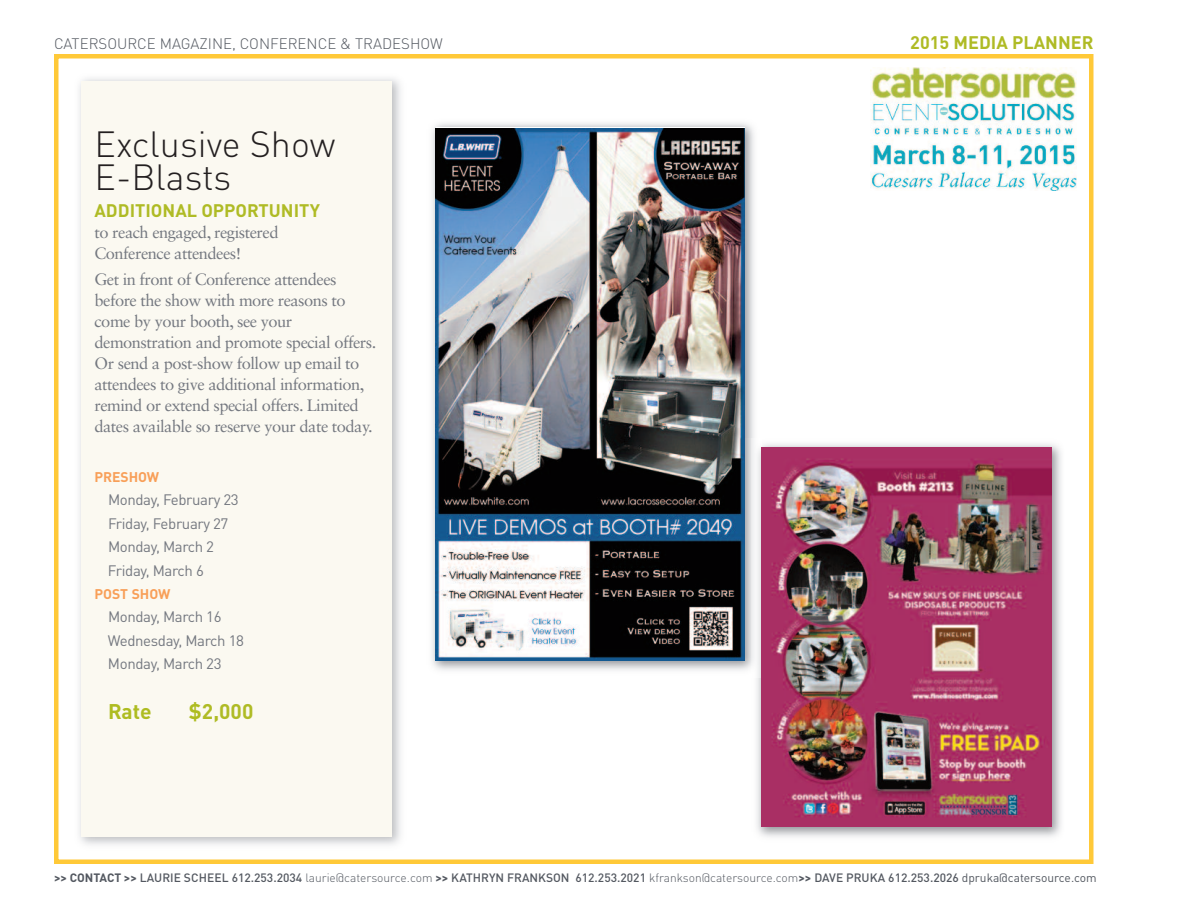
<style>
.page{position:relative;width:1188px;height:918px;background:#fff}
.page>*{position:absolute;margin:0;border:0;box-sizing:border-box;transform-origin:0 0}
.t1{font:300 36px/33px "DINOT";color:#231f20}
.t2{font:700 21px "DINOT";color:#afbb25}
.t3{font:700 21px "DINOT";color:#aebc21}
.t4{font:700 18px "DINOT";color:#afbb25}
.t5{font:16.5px/21px "Sabon LT Std";letter-spacing:-.03em;color:#747880}
.t6{font:15px/23.4px "DINOT";letter-spacing:-.025em;color:#747880}
.t7{font:300 15px "DINOT";color:#535860}
.t8{font:700 13.8px "DINOT";letter-spacing:-.005em;color:#f89f58}
.t9{font:500 12px "DINOT";color:#535860}
.s1{color:#aebc21}
.s2{font-weight:700}
.s3{font-weight:300}
.s4{font-weight:400}
</style>
<div class="page">
<div style="left:54px;top:54px;width:1040px;height:810px;border:4px solid #ffc938"></div>
<div style="left:81px;top:81px;width:311px;height:756px;background:#fbf9f1"></div>
<img style="left:431px;top:123px;width:323px;height:316px">
<img style="left:431px;top:439px;width:321px;height:232px">
<img style="left:436px;top:128px;width:308px;height:532px">
<img style="left:752px;top:439px;width:309px;height:398px">
<img style="left:761px;top:448px;width:291px;height:379px">
<img style="left:870px;top:68px;width:206px;height:123px">
<p class="t7" style="left:54px;top:38px;width:390px">CATERSOURCE MAGAZINE, CONFERENCE &amp; TRADESHOW</p>
<p class="t4" style="left:910px;top:36px;width:185px">2015 MEDIA PLANNER</p>
<h1 class="t1" style="left:94px;top:132px;width:242px">Exclusive Show<br>E-Blasts</h1>
<p class="t4" style="left:94px;top:204px;width:227px">ADDITIONAL OPPORTUNITY</p>
<p class="t5" style="left:94px;top:223px;width:186px">to reach engaged, registered<br>Conference attendees!</p>
<p class="t5" style="left:94px;top:270px;width:283px">Get in front of Conference attendees before the show with more reasons to come by your booth, see your demonstration and promote special offers.<br>Or send a post-show follow up email to attendees to give additional information, remind or extend special offers. Limited dates available so reserve your date today.</p>
<p class="t8" style="left:95px;top:472px;width:66px">PRESHOW</p>
<p class="t6" style="left:108px;top:490px;width:132px">Monday, February 23<br>Friday, February 27<br>Monday, March 2<br>Friday, March 6</p>
<p class="t8" style="left:95px;top:589px;width:77px">POST SHOW</p>
<p class="t6" style="left:108px;top:607px;width:137px">Monday, March 16<br>Wednesday, March 18<br>Monday, March 23</p>
<p class="t3" style="left:108px;top:704px;width:45px">Rate</p>
<p class="t2" style="left:189px;top:704px;width:66px"><span class="s1">$</span>2,000</p>
<p class="t9" style="left:54px;top:873px;width:1044px"><span class="s2">&gt;&gt; CONTACT &gt;&gt;</span> LAURIE SchEEL 612.253.2034 <span class="s3">laurie@catersource.com</span> <span class="s2">&gt;&gt;</span> KAThRYN FRANKSON 612.253.2021 <span class="s3">kfrankson@catersource.com</span><span class="s2">&gt;&gt;</span> DAVE PRUKA 612.253.2026 <span class="s4">dpruka@catersource.com</span></p>
</div>
